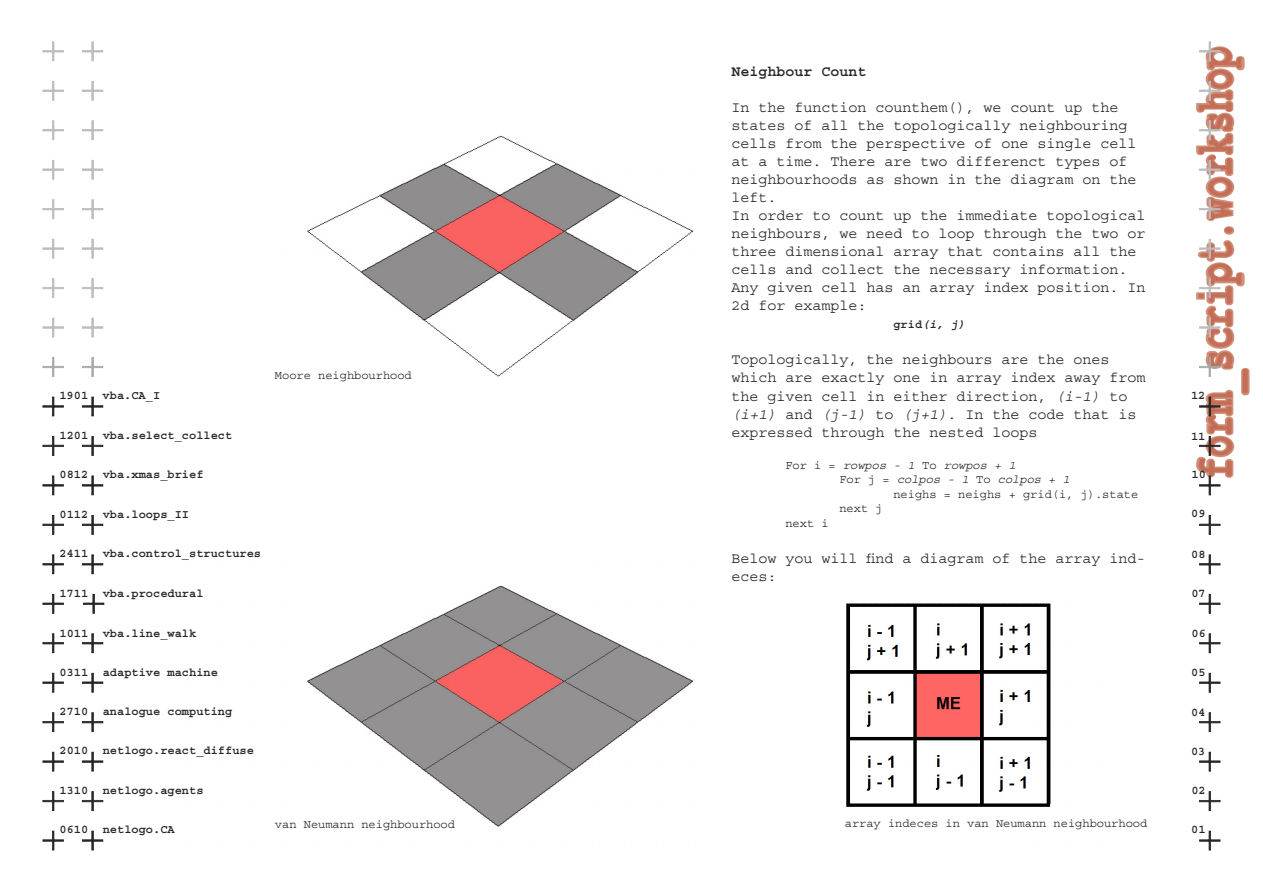
<style>
.page{position:relative;width:1263px;height:893px;background:#fff}
.page>*{position:absolute;margin:0;border:0;box-sizing:border-box;transform-origin:0 0}
.t1{font:700 54px "Courier New";color:#c46d57;scale:.67 1}
.t2{font:15px/18px "Courier";color:#272525}
.t3{font:700 15px "Courier";color:#272525}
.t4{font:700 12px "Courier";color:#272525}
.t5{font:12px "Courier";color:#272525}
.t6{font:italic 12px "Courier";color:#272525}
.t7{font:italic 700 12px "Courier";color:#272525}
.s1{font-style:normal}
.s2{font-style:italic}
</style>
<div class="page">
<svg style="left:1199px;top:831px;width:21px;height:19px"></svg>
<svg style="left:1199px;top:791px;width:21px;height:20px"></svg>
<svg style="left:1199px;top:752px;width:21px;height:19px"></svg>
<svg style="left:1199px;top:712px;width:21px;height:20px"></svg>
<svg style="left:1199px;top:673px;width:21px;height:20px"></svg>
<svg style="left:1199px;top:633px;width:21px;height:20px"></svg>
<svg style="left:1199px;top:594px;width:21px;height:20px"></svg>
<svg style="left:1199px;top:554px;width:21px;height:20px"></svg>
<svg style="left:1199px;top:515px;width:21px;height:20px"></svg>
<svg style="left:1196px;top:41px;width:54px;height:454px"></svg>
<svg style="left:43px;top:831px;width:21px;height:19px"></svg>
<svg style="left:43px;top:791px;width:21px;height:20px"></svg>
<svg style="left:43px;top:752px;width:21px;height:19px"></svg>
<svg style="left:43px;top:712px;width:21px;height:20px"></svg>
<svg style="left:43px;top:673px;width:21px;height:20px"></svg>
<svg style="left:43px;top:633px;width:21px;height:20px"></svg>
<svg style="left:43px;top:594px;width:21px;height:20px"></svg>
<svg style="left:43px;top:554px;width:21px;height:20px"></svg>
<svg style="left:43px;top:515px;width:21px;height:20px"></svg>
<svg style="left:43px;top:475px;width:21px;height:20px"></svg>
<svg style="left:43px;top:436px;width:21px;height:20px"></svg>
<svg style="left:43px;top:397px;width:21px;height:19px"></svg>
<svg style="left:43px;top:357px;width:21px;height:20px"></svg>
<svg style="left:43px;top:318px;width:21px;height:19px"></svg>
<svg style="left:43px;top:278px;width:21px;height:20px"></svg>
<svg style="left:43px;top:239px;width:21px;height:19px"></svg>
<svg style="left:43px;top:199px;width:21px;height:20px"></svg>
<svg style="left:43px;top:160px;width:21px;height:20px"></svg>
<svg style="left:43px;top:120px;width:21px;height:20px"></svg>
<svg style="left:43px;top:81px;width:21px;height:20px"></svg>
<svg style="left:43px;top:41px;width:21px;height:20px"></svg>
<svg style="left:82px;top:831px;width:21px;height:19px"></svg>
<svg style="left:82px;top:791px;width:21px;height:20px"></svg>
<svg style="left:82px;top:752px;width:21px;height:19px"></svg>
<svg style="left:82px;top:712px;width:21px;height:20px"></svg>
<svg style="left:82px;top:673px;width:21px;height:20px"></svg>
<svg style="left:82px;top:633px;width:21px;height:20px"></svg>
<svg style="left:83px;top:594px;width:21px;height:20px"></svg>
<svg style="left:82px;top:554px;width:21px;height:20px"></svg>
<svg style="left:82px;top:515px;width:21px;height:20px"></svg>
<svg style="left:82px;top:475px;width:21px;height:20px"></svg>
<svg style="left:82px;top:436px;width:21px;height:20px"></svg>
<svg style="left:82px;top:397px;width:21px;height:19px"></svg>
<svg style="left:82px;top:357px;width:21px;height:20px"></svg>
<svg style="left:82px;top:318px;width:21px;height:19px"></svg>
<svg style="left:82px;top:278px;width:21px;height:20px"></svg>
<svg style="left:82px;top:239px;width:21px;height:19px"></svg>
<svg style="left:82px;top:199px;width:21px;height:20px"></svg>
<svg style="left:82px;top:160px;width:21px;height:20px"></svg>
<svg style="left:82px;top:120px;width:21px;height:20px"></svg>
<svg style="left:82px;top:81px;width:21px;height:20px"></svg>
<svg style="left:82px;top:41px;width:21px;height:20px"></svg>
<img style="left:307px;top:136px;width:387px;height:241px">
<img style="left:307px;top:367px;width:387px;height:1px">
<img style="left:307px;top:328px;width:387px;height:1px">
<img style="left:307px;top:288px;width:387px;height:1px">
<img style="left:307px;top:249px;width:387px;height:1px">
<img style="left:307px;top:209px;width:387px;height:1px">
<img style="left:307px;top:170px;width:387px;height:1px">
<img style="left:307px;top:586px;width:387px;height:241px">
<img style="left:307px;top:801px;width:387px;height:1px">
<img style="left:307px;top:762px;width:387px;height:1px">
<img style="left:307px;top:722px;width:387px;height:1px">
<img style="left:307px;top:683px;width:387px;height:1px">
<img style="left:307px;top:643px;width:387px;height:1px">
<img style="left:307px;top:604px;width:387px;height:1px">
<img style="left:846px;top:603px;width:205px;height:204px">
<img style="left:848px;top:801px;width:203px;height:1px">
<img style="left:848px;top:762px;width:203px;height:1px">
<img style="left:848px;top:722px;width:203px;height:1px">
<img style="left:848px;top:683px;width:203px;height:1px">
<img style="left:848px;top:643px;width:203px;height:1px">
<img style="left:848px;top:604px;width:203px;height:1px">
<h1 class="t1" style="left:1181px;top:479px;width:647px;rotate:-90deg">form_script.workshop</h1>
<p class="t3" style="left:731px;top:64px;width:136px">Neighbour Count</p>
<p class="t2" style="left:731px;top:99px;width:416px">In the function counthem(), we count up the states of all the topologically neighbouring cells from the perspective of one single cell at a time. There are two differenct types of neighbourhoods as shown in the diagram on the left.<br>In order to count up the immediate topological neighbours, we need to loop through the two or three dimensional array that contains all the cells and collect the necessary information.<br>Any given cell has an array index position. In 2d for example:</p>
<p class="t7" style="left:893px;top:319px;width:73px"><span class="s1">grid</span>(i, j)</p>
<p class="t2" style="left:731px;top:351px;width:416px">Topologically, the neighbours are the ones which are exactly one in array index away from the given cell in either direction, <span class="s2">(i-1)</span> to <span class="s2">(i+1)</span> and <span class="s2">(j-1)</span> to <span class="s2">(j+1)</span>. In the code that is expressed through the nested loops</p>
<p class="t6" style="left:785px;top:459px;width:232px"><span class="s1">For i =</span> rowpos - 1 <span class="s1">To</span> rowpos + 1</p>
<p class="t6" style="left:839px;top:474px;width:232px"><span class="s1">For j =</span> colpos - 1 <span class="s1">To</span> colpos + 1</p>
<p class="t5" style="left:893px;top:488px;width:246px">neighs = neighs + grid(i, j).state</p>
<p class="t5" style="left:839px;top:502px;width:45px">next j</p>
<p class="t5" style="left:785px;top:517px;width:45px">next i</p>
<p class="t2" style="left:731px;top:549px;width:416px">Below you will find a diagram of the array ind&shy;eces:</p>
<p class="t5" style="left:275px;top:369px;width:138px">Moore neighbourhood</p>
<p class="t4" style="left:59px;top:390px;width:102px">1901 vba.CA_I</p>
<p class="t4" style="left:1191px;top:390px;width:16px">12</p>
<p class="t4" style="left:60px;top:430px;width:174px">1201 vba.select_collect</p>
<p class="t4" style="left:1191px;top:430px;width:16px">11</p>
<p class="t4" style="left:60px;top:469px;width:145px">0812 vba.xmas_brief</p>
<p class="t4" style="left:1191px;top:468px;width:16px">10</p>
<p class="t4" style="left:60px;top:508px;width:131px">0112 vba.loops_II</p>
<p class="t4" style="left:1191px;top:508px;width:16px">09</p>
<p class="t4" style="left:60px;top:548px;width:203px">2411 vba.control_structures</p>
<p class="t4" style="left:1191px;top:548px;width:16px">08</p>
<p class="t4" style="left:60px;top:587px;width:145px">1711 vba.procedural</p>
<p class="t4" style="left:1191px;top:587px;width:16px">07</p>
<p class="t4" style="left:60px;top:627px;width:138px">1011 vba.line_walk</p>
<p class="t4" style="left:1191px;top:627px;width:16px">06</p>
<p class="t4" style="left:60px;top:666px;width:160px">0311 adaptive machine</p>
<p class="t4" style="left:1191px;top:667px;width:16px">05</p>
<p class="t4" style="left:60px;top:705px;width:174px">2710 analogue computing</p>
<p class="t4" style="left:1191px;top:706px;width:16px">04</p>
<p class="t4" style="left:60px;top:744px;width:196px">2010 netlogo.react_diffuse</p>
<p class="t4" style="left:1191px;top:745px;width:16px">03</p>
<p class="t4" style="left:60px;top:784px;width:145px">1310 netlogo.agents</p>
<p class="t4" style="left:1191px;top:784px;width:16px">02</p>
<p class="t5" style="left:275px;top:818px;width:182px">van Neumann neighbourhood</p>
<p class="t5" style="left:845px;top:817px;width:304px">array indeces in van Neumann neighbourhood</p>
<p class="t4" style="left:60px;top:823px;width:117px">0610 netlogo.CA</p>
<p class="t4" style="left:1191px;top:824px;width:16px">01</p>
</div>
